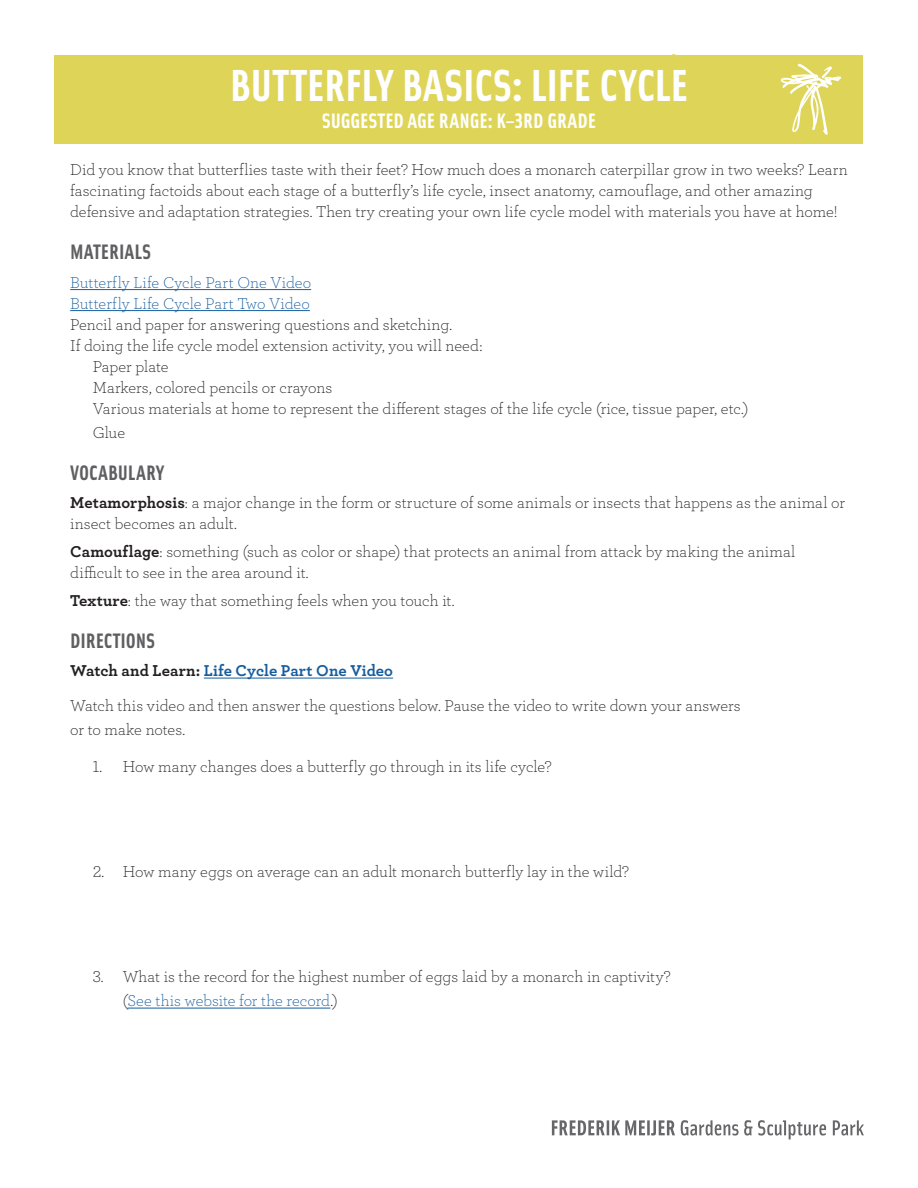
<style>
.page{position:relative;width:918px;height:1188px;background:#fff}
.page>*{position:absolute;margin:0;border:0;box-sizing:border-box;transform-origin:0 0}
.t1{font:45px "Solex Bold Lining";letter-spacing:-.005em;color:#fff}
.t2{font:21px "Solex Bold Lining";color:#5f5f62}
.t3{font:21px "Solex Bold Lining";letter-spacing:-.005em;color:#fff}
.t4{font:300 16.5px/21px "Archer";color:#231f20}
.t5{font:300 16.5px "Archer";letter-spacing:-.005em;color:#175d9e}
.t6{font:700 16.5px "Archer";color:#175d9e}
.s1{font-weight:700}
.s2{color:#231f20}
.s3{color:#175d9e}
</style>
<div class="page">
<div style="left:55px;top:55px;width:808px;height:89px;background:#ded558"></div>
<svg style="left:672px;top:54px;width:170px;height:81px"></svg>
<hr style="left:70px;top:289px;width:241px;height:1px;background:#175d9e">
<hr style="left:70px;top:310px;width:240px;height:1px;background:#175d9e">
<hr style="left:204px;top:678px;width:189px;height:1px;background:#175d9e">
<hr style="left:127px;top:1008px;width:203px;height:1px;background:#175d9e">
<svg style="left:552px;top:1120px;width:312px;height:19px"></svg>
<p class="t1" style="left:230px;top:56px;width:460px">BUTTERFLY BASICS: LIFE CYCLE</p>
<p class="t3" style="left:322px;top:107px;width:276px">SUGGESTED AGE RANGE: K–3RD GRADE</p>
<p class="t4" style="left:70px;top:159px;width:779px">Did you know that butterflies taste with their feet? How much does a monarch caterpillar grow in two weeks? Learn fascinating factoids about each stage of a butterfly’s life cycle, insect anatomy, camouflage, and other amazing defensive and adaptation strategies. Then try creating your own life cycle model with materials you have at home!</p>
<p class="t2" style="left:70px;top:238px;width:83px">MATERIALS</p>
<p class="t5" style="left:70px;top:272px;width:242px">Butterfly Life Cycle Part One Video</p>
<p class="t5" style="left:70px;top:293px;width:241px">Butterfly Life Cycle Part Two Video</p>
<p class="t4" style="left:70px;top:313px;width:383px">Pencil and paper for answering questions and sketching.</p>
<p class="t4" style="left:70px;top:334px;width:414px">If doing the life cycle model extension activity, you will need:</p>
<p class="t4" style="left:93px;top:355px;width:77px">Paper plate</p>
<p class="t4" style="left:93px;top:376px;width:241px">Markers, colored pencils or crayons</p>
<p class="t4" style="left:93px;top:397px;width:657px">Various materials at home to represent the different stages of the life cycle (rice, tissue paper, etc.)</p>
<p class="t4" style="left:93px;top:421px;width:34px">Glue</p>
<p class="t2" style="left:70px;top:459px;width:96px">VOCABULARY</p>
<p class="t4" style="left:70px;top:492px;width:776px"><span class="s1">Metamorphosis</span>: a major change in the form or structure of some animals or insects that happens as the animal or insect becomes an adult.</p>
<p class="t4" style="left:70px;top:541px;width:727px"><span class="s1">Camouflage</span>: something (such as color or shape) that protects an animal from attack by making the animal difficult to see in the area around it.</p>
<p class="t4" style="left:70px;top:589px;width:386px"><span class="s1">Texture</span>: the way that something feels when you touch it.</p>
<p class="t2" style="left:70px;top:627px;width:87px">DIRECTIONS</p>
<p class="t6" style="left:70px;top:658px;width:324px"><span class="s2">Watch and Learn:</span> Life Cycle Part One Video</p>
<p class="t4" style="left:70px;top:693px;width:672px;line-height:24px">Watch this video and then answer the questions below. Pause the video to write down your answers or to make notes.</p>
<p class="t4" style="left:93px;top:756px;width:460px">1. How many changes does a butterfly go through in its life cycle?</p>
<p class="t4" style="left:93px;top:861px;width:538px">2. How many eggs on average can an adult monarch butterfly lay in the wild?</p>
<p class="t4" style="left:123px;top:964px;width:549px;line-height:24px;text-indent:-30px">3. What is the record for the highest number of eggs laid by a monarch in captivity? (<span class="s3">See this website for the record</span>.)</p>
</div>
